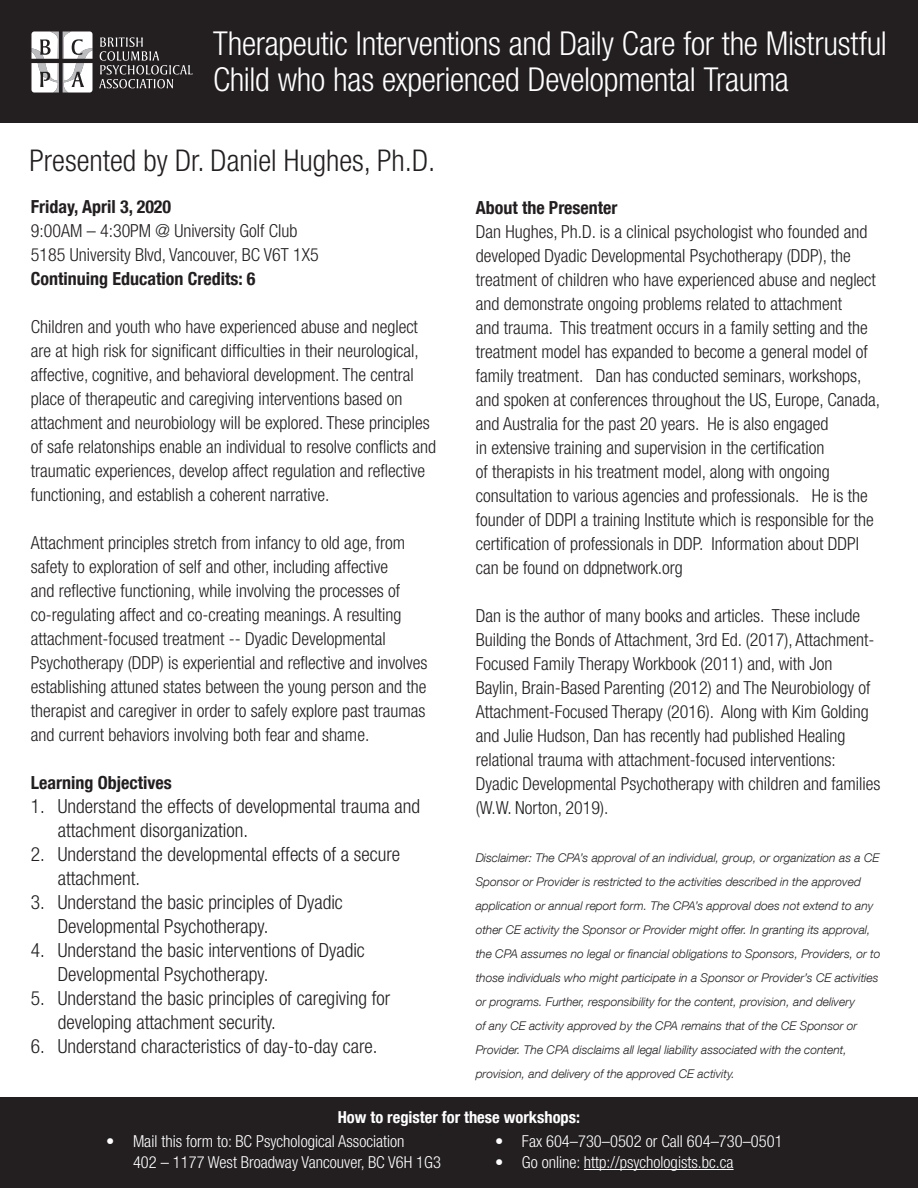
<style>
.page{position:relative;width:918px;height:1188px;background:#fff}
.page>*{position:absolute;margin:0;border:0;box-sizing:border-box;transform-origin:0 0}
.t1{font:300 condensed 33px/36px "Helvetica Neue LT Com";letter-spacing:-.01em;color:#fff}
.t2{font:300 condensed 30px "Helvetica Neue LT Com";color:#231f20}
.t3{font:300 condensed 19.5px/24px "Helvetica Neue LT Com";color:#231f20}
.t4{font:300 condensed 18px/24px "Helvetica Neue LT Com";color:#231f20}
.t5{font:700 condensed 18px "Helvetica Neue LT Com";color:#231f20}
.t6{font:300 condensed 16.5px "Helvetica Neue LT Com";color:#fff}
.t7{font:700 condensed 16.5px "Helvetica Neue LT Com";color:#fff}
.t8{font:italic 300 12px/24px "Helvetica Neue LT Com";color:#231f20}
</style>
<div class="page">
<div style="left:0;top:0;width:918px;height:123px;background:#231f20"></div>
<svg style="left:99px;top:37px;width:94px;height:51px"></svg>
<svg style="left:32px;top:32px;width:61px;height:61px"></svg>
<div style="left:0;top:1097px;width:918px;height:91px;background:#231f20"></div>
<hr style="left:584px;top:1169px;width:150px;height:1px;background:#fff">
<p class="t1" style="left:213px;top:25px;width:675px">Therapeutic Interventions and Daily Care for the Mistrustful<br>Child who has experienced Developmental Trauma</p>
<p class="t2" style="left:30px;top:143px;width:407px">Presented by Dr. Daniel Hughes, Ph.D.</p>
<p class="t5" style="left:31px;top:196px;width:142px">Friday, April 3, 2020</p>
<p class="t4" style="left:31px;top:219px;width:268px">9:00AM – 4:30PM @ University Golf Club</p>
<p class="t4" style="left:31px;top:243px;width:289px">5185 University Blvd, Vancouver, BC V6T 1X5</p>
<p class="t5" style="left:31px;top:268px;width:226px">Continuing Education Credits: 6</p>
<p class="t4" style="left:31px;top:315px;width:407px">Children and youth who have experienced abuse and neglect are at high risk for significant difficulties in their neurological, affective, cognitive, and behavioral development. The central place of therapeutic and caregiving interventions based on attachment and neurobiology will be explored. These principles of safe relatonships enable an individual to resolve conflicts and traumatic experiences, develop affect regulation and reflective functioning, and establish a coherent narrative.</p>
<p class="t4" style="left:31px;top:531px;width:398px">Attachment principles stretch from infancy to old age, from safety to exploration of self and other, including affective<br>and reflective functioning, while involving the processes of co-regulating affect and co-creating meanings. A resulting attachment-focused treatment -- Dyadic Developmental Psychotherapy (DDP) is experiential and reflective and involves establishing attuned states between the young person and the therapist and caregiver in order to safely explore past traumas and current behaviors involving both fear and shame.</p>
<p class="t5" style="left:31px;top:772px;width:142px">Learning Objectives</p>
<p class="t3" style="left:58px;top:794px;width:364px;text-indent:-27px">1. Understand the effects of developmental trauma and attachment disorganization.</p>
<p class="t3" style="left:58px;top:842px;width:344px;text-indent:-27px">2. Understand the developmental effects of a secure attachment.</p>
<p class="t3" style="left:58px;top:890px;width:287px;text-indent:-27px">3. Understand the basic principles of Dyadic<br>Developmental Psychotherapy.</p>
<p class="t3" style="left:58px;top:938px;width:309px;text-indent:-27px">4. Understand the basic interventions of Dyadic<br>Developmental Psychotherapy.</p>
<p class="t3" style="left:58px;top:986px;width:334px;text-indent:-27px">5. Understand the basic principles of caregiving for developing attachment security.</p>
<p class="t3" style="left:31px;top:1034px;width:348px">6. Understand characteristics of day-to-day care.</p>
<p class="t5" style="left:476px;top:197px;width:143px">About the Presenter</p>
<p class="t4" style="left:476px;top:219px;width:406px">Dan Hughes, Ph.D. is a clinical psychologist who founded and developed Dyadic Developmental Psychotherapy (DDP), the treatment of children who have experienced abuse and neglect and demonstrate ongoing problems related to attachment<br>and trauma. This treatment occurs in a family setting and the treatment model has expanded to become a general model of family treatment. Dan has conducted seminars, workshops, and spoken at conferences throughout the US, Europe, Canada, and Australia for the past 20 years. He is also engaged<br>in extensive training and supervision in the certification<br>of therapists in his treatment model, along with ongoing consultation to various agencies and professionals. He is the founder of DDPI a training Institute which is responsible for the certification of professionals in DDP. Information about DDPI can be found on ddpnetwork.org</p>
<p class="t4" style="left:476px;top:603px;width:406px">Dan is the author of many books and articles. These include Building the Bonds of Attachment, 3rd Ed. (2017), Attachment-Focused Family Therapy Workbook (2011) and, with Jon<br>Baylin, Brain-Based Parenting (2012) and The Neurobiology of Attachment-Focused Therapy (2016). Along with Kim Golding and Julie Hudson, Dan has recently had published Healing relational trauma with attachment-focused interventions:<br>Dyadic Developmental Psychotherapy with children and families (W.W. Norton, 2019).</p>
<p class="t8" style="left:476px;top:845px;width:406px">Disclaimer: The CPA’s approval of an individual, group, or organization as a CE Sponsor or Provider is restricted to the activities described in the approved application or annual report form. The CPA’s approval does not extend to any other CE activity the Sponsor or Provider might offer. In granting its approval, the CPA assumes no legal or financial obligations to Sponsors, Providers, or to those individuals who might participate in a Sponsor or Provider’s CE activities or programs. Further, responsibility for the content, provision, and delivery<br>of any CE activity approved by the CPA remains that of the CE Sponsor or Provider. The CPA disclaims all legal liability associated with the content, provision, and delivery of the approved CE activity.</p>
<p class="t7" style="left:338px;top:1108px;width:244px">How to register for these workshops:</p>
<p class="t6" style="left:106px;top:1132px;width:300px">• Mail this form to: BC Psychological Association</p>
<p class="t6" style="left:133px;top:1153px;width:309px">402 – 1177 West Broadway Vancouver, BC V6H 1G3</p>
<p class="t6" style="left:495px;top:1132px;width:289px">• Fax 604–730–0502 or Call 604–730–0501</p>
<p class="t6" style="left:495px;top:1153px;width:240px">• Go online: http://psychologists.bc.ca</p>
</div>
